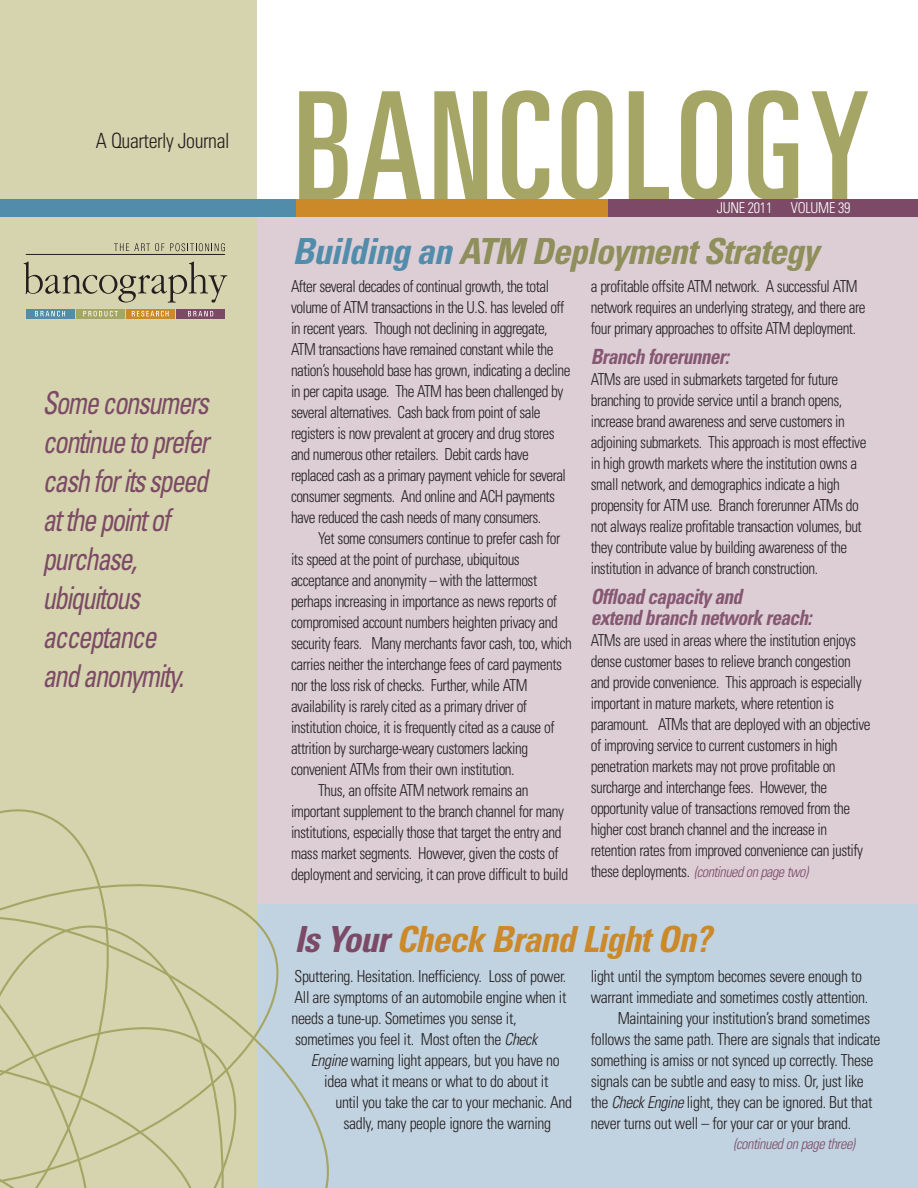
<style>
.page{position:relative;width:918px;height:1188px;background:#fff}
.page>*{position:absolute;margin:0;border:0;box-sizing:border-box;transform-origin:0 0}
.t1{font:ultra-condensed 150px "Univers";letter-spacing:.035em;color:#a5a565}
.t2{font:italic 700 condensed 36px "Univers";letter-spacing:-.025em;color:#8e8f5a}
.t3{font:italic 700 condensed 36px "Univers";letter-spacing:-.025em;color:#cb8929}
.t4{font:italic condensed 31.5px/39px "Univers";letter-spacing:-.06em;color:#7c4a66;scale:.85 1}
.t5{font:italic 700 condensed 21px/21px "Univers";letter-spacing:-.03em;color:#865771;scale:.92 1}
.t6{font:300 condensed 21px "Univers";letter-spacing:-.02em;color:#231f20;scale:.95 1}
.t7{font:300 condensed 16.5px/21px "Univers";letter-spacing:-.03em;color:#231f20;scale:.92 1}
.t8{font:300 condensed 16.5px/21px "Univers";letter-spacing:-.03em;color:#231f20;scale:.95 1}
.t9{font:italic 300 condensed 15px "Univers";letter-spacing:-.03em;color:#7c4a66;scale:.95 1}
.t10{font:300 condensed 15px "Univers";letter-spacing:-.02em;color:#fff;scale:.95 1}
.s1{color:#518dab}
.s2{font-style:normal;font-size:16.5px;color:#231f20}
.s3{color:#7c4a66}
.s4{font-style:italic}
</style>
<div class="page">
<div style="left:248px;top:209px;width:670px;height:979px;background:#ddced6"></div>
<div style="left:236px;top:905px;width:682px;height:283px;background:#c1d2e0"></div>
<div style="left:0;top:0;width:256px;height:1188px;background:#d6d4ae"></div>
<svg style="left:24px;top:261px;width:203px;height:42px"></svg>
<div style="left:176px;top:309px;width:49px;height:9px;background:#7c4a66"></div>
<svg style="left:126px;top:309px;width:49px;height:9px"></svg>
<div style="left:76px;top:309px;width:49px;height:9px;background:#a5a565"></div>
<div style="left:26px;top:309px;width:48px;height:9px;background:#518dab"></div>
<svg style="left:188px;top:311px;width:25px;height:5px"></svg>
<svg style="left:132px;top:311px;width:37px;height:5px"></svg>
<svg style="left:83px;top:311px;width:35px;height:5px"></svg>
<svg style="left:35px;top:311px;width:30px;height:5px"></svg>
<svg style="left:114px;top:243px;width:50px;height:8px"></svg>
<hr style="left:26px;top:254px;width:199px;height:1px;background:#231f20">
<svg style="left:170px;top:243px;width:55px;height:8px"></svg>
<div style="left:0;top:200px;width:918px;height:17px;background:#518dab"></div>
<div style="left:296px;top:200px;width:622px;height:17px;background:#cb8929"></div>
<div style="left:608px;top:200px;width:310px;height:17px;background:#7c4a66"></div>
<svg style="left:0;top:809px;width:93px;height:56px"></svg>
<svg style="left:43px;top:865px;width:214px;height:31px"></svg>
<svg style="left:0;top:896px;width:354px;height:292px"></svg>
<p class="t6" style="left:96px;top:133px;width:142px">A Quarterly Journal</p>
<h3 class="t4" style="left:42px;top:386px;width:198px">Some consumers continue to prefer cash for its speed at the point of purchase, ubiquitous acceptance<br>and anonymity.</h3>
<h1 class="t1" style="left:294px;top:91px;width:578px">BANCOLOGY</h1>
<p class="t10" style="left:717px;top:203px;width:142px">JUNE 2011 VOLUME 39</p>
<h2 class="t2" style="left:292px;top:238px;width:528px"><span class="s1">Building an</span> ATM Deployment Strategy</h2>
<p class="t7" style="left:291px;top:278px;width:305px">After several decades of continual growth, the total volume of ATM transactions in the U.S. has leveled off in recent years. Though not declining in aggregate, ATM transactions have remained constant while the nation’s household base has grown, indicating a decline in per capita usage. The ATM has been challenged by several alternatives. Cash back from point of sale registers is now prevalent at grocery and drug stores and numerous other retailers. Debit cards have replaced cash as a primary payment vehicle for several consumer segments. And online and ACH payments have reduced the cash needs of many consumers.</p>
<p class="t7" style="left:318px;top:530px;width:265px">Yet some consumers continue to prefer cash for</p>
<p class="t7" style="left:291px;top:551px;width:250px">its speed at the point of purchase, ubiquitous</p>
<p class="t7" style="left:291px;top:572px;width:269px">acceptance and anonymity – with the lattermost</p>
<p class="t7" style="left:291px;top:593px;width:291px">perhaps increasing in importance as news reports of</p>
<p class="t7" style="left:291px;top:614px;width:292px">compromised account numbers heighten privacy and</p>
<p class="t7" style="left:291px;top:635px;width:307px">security fears. Many merchants favor cash, too, which</p>
<p class="t7" style="left:291px;top:656px;width:296px">carries neither the interchange fees of card payments</p>
<p class="t7" style="left:291px;top:677px;width:259px">nor the loss risk of checks. Further, while ATM</p>
<p class="t7" style="left:291px;top:698px;width:258px">availability is rarely cited as a primary driver of</p>
<p class="t7" style="left:291px;top:719px;width:288px">institution choice, it is frequently cited as a cause of</p>
<p class="t7" style="left:291px;top:740px;width:259px">attrition by surcharge-weary customers lacking</p>
<p class="t7" style="left:291px;top:761px;width:244px">convenient ATMs from their own institution.</p>
<p class="t7" style="left:318px;top:782px;width:230px">Thus, an offsite ATM network remains an</p>
<p class="t7" style="left:291px;top:803px;width:298px">important supplement to the branch channel for many</p>
<p class="t7" style="left:291px;top:824px;width:296px">institutions, especially those that target the entry and</p>
<p class="t7" style="left:291px;top:845px;width:292px">mass market segments. However, given the costs of</p>
<p class="t7" style="left:291px;top:866px;width:303px">deployment and servicing, it can prove difficult to build</p>
<p class="t7" style="left:591px;top:278px;width:300px">a profitable offsite ATM network. A successful ATM network requires an underlying strategy, and there are four primary approaches to offsite ATM deployment.</p>
<p class="t5" style="left:591px;top:348px;width:152px">Branch forerunner:</p>
<p class="t7" style="left:591px;top:371px;width:301px">ATMs are used in submarkets targeted for future branching to provide service until a branch opens, increase brand awareness and serve customers in adjoining submarkets. This approach is most effective in high growth markets where the institution owns a small network, and demographics indicate a high propensity for ATM use. Branch forerunner ATMs do not always realize profitable transaction volumes, but they contribute value by building awareness of the institution in advance of branch construction.</p>
<p class="t5" style="left:591px;top:588px;width:242px">Offload capacity and<br>extend branch network reach:</p>
<p class="t7" style="left:591px;top:632px;width:306px">ATMs are used in areas where the institution enjoys dense customer bases to relieve branch congestion and provide convenience. This approach is especially important in mature markets, where retention is paramount. ATMs that are deployed with an objective of improving service to current customers in high penetration markets may not prove profitable on surcharge and interchange fees. However, the opportunity value of transactions removed from the higher cost branch channel and the increase in retention rates from improved convenience can justify</p>
<p class="t9" style="left:591px;top:866px;width:230px"><span class="s2">these deployments.</span> (continued on page two)</p>
<h2 class="t3" style="left:295px;top:926px;width:418px"><span class="s3">Is Your</span> Check Brand Light On?</h2>
<p class="t8" style="left:291px;top:968px;width:291px">Sputtering. Hesitation. Inefficiency. Loss of power.<br>All are symptoms of an automobile engine when it needs a tune-up. Sometimes you sense it, sometimes you feel it. Most often the <span class="s4">Check</span></p>
<p class="t8" style="left:311px;top:1052px;width:264px"><span class="s4">Engine</span> warning light appears, but you have no</p>
<p class="t8" style="left:324px;top:1073px;width:237px">idea what it means or what to do about it</p>
<p class="t8" style="left:335px;top:1094px;width:251px">until you take the car to your mechanic. And</p>
<p class="t8" style="left:343px;top:1115px;width:220px">sadly, many people ignore the warning</p>
<p class="t8" style="left:591px;top:968px;width:287px">light until the symptom becomes severe enough to</p>
<p class="t8" style="left:591px;top:989px;width:294px">warrant immediate and sometimes costly attention.</p>
<p class="t8" style="left:618px;top:1010px;width:267px">Maintaining your institution’s brand sometimes</p>
<p class="t8" style="left:591px;top:1031px;width:306px">follows the same path. There are signals that indicate</p>
<p class="t8" style="left:591px;top:1052px;width:299px">something is amiss or not synced up correctly. These</p>
<p class="t8" style="left:591px;top:1073px;width:289px">signals can be subtle and easy to miss. Or, just like</p>
<p class="t8" style="left:591px;top:1094px;width:298px">the <span class="s4">Check Engine</span> light, they can be ignored. But that</p>
<p class="t8" style="left:591px;top:1115px;width:276px">never turns out well – for your car or your brand.</p>
<p class="t9" style="left:734px;top:1138px;width:129px">(continued on page three)</p>
</div>
